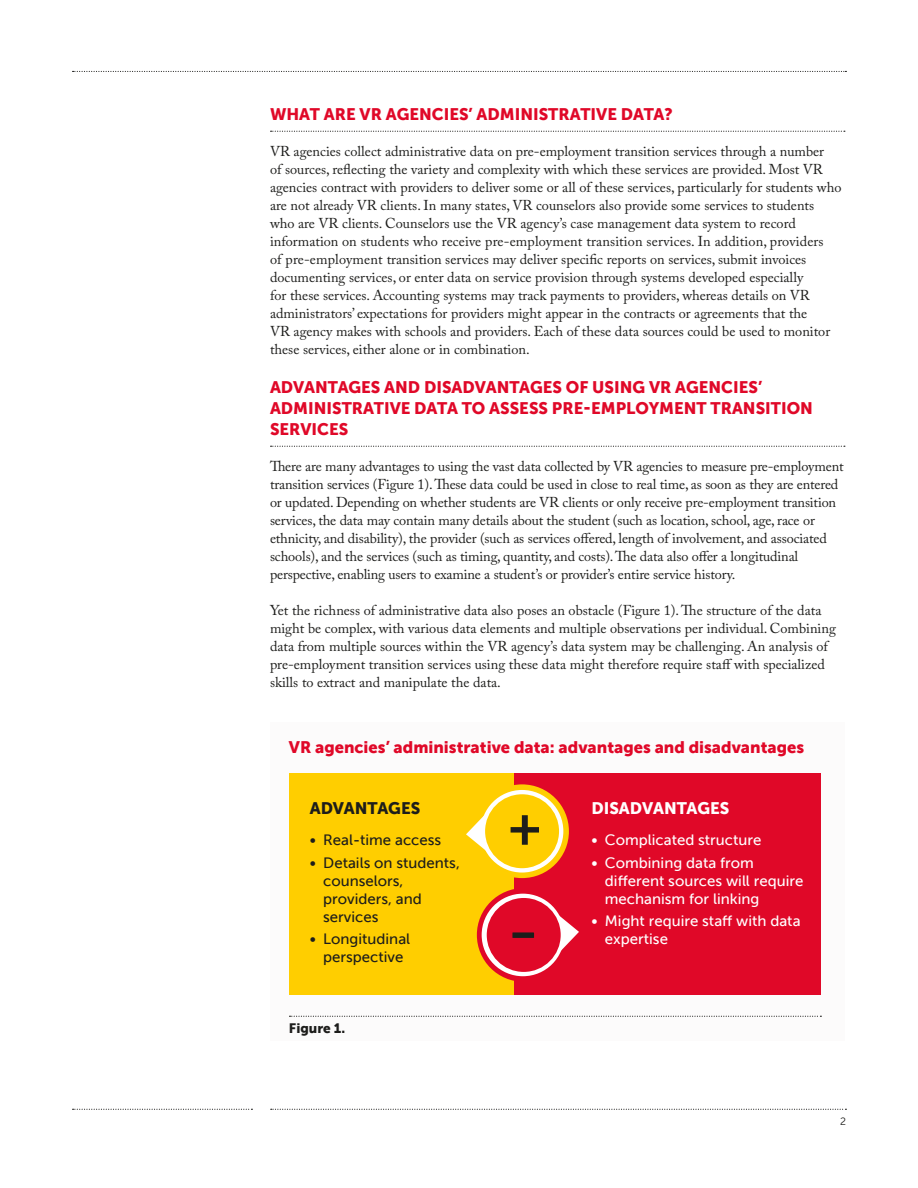
<style>
.page{position:relative;width:918px;height:1188px;background:#fff}
.page>*{position:absolute;margin:0;border:0;box-sizing:border-box;transform-origin:0 0}
.t1{font:700 72px "Adobe Caslon Pro";color:#1d1d1b}
.t2{font:16.5px/21px "Museo Sans 900";color:#e00828}
.t3{font:16.5px "Museo Sans 900";color:#fff}
.t4{font:16.5px "Museo Sans 900";color:#1d1d1b}
.t5{font:15px/18px "Museo Sans 500";color:#fff}
.t6{font:15px/18px "Museo Sans 500";color:#1d1d1b}
.t7{font:14.25px/18px "Adobe Caslon Pro";color:#1d1d1b}
.t8{font:13.5px "Museo Sans 900";color:#1d1d1b}
.t9{font:10.5px "Museo Sans 300";color:#1d1d1b}
</style>
<div class="page">
<svg style="left:271px;top:1109px;width:575px;height:1px"></svg>
<svg style="left:73px;top:1109px;width:179px;height:1px"></svg>
<svg style="left:73px;top:71px;width:773px;height:1px"></svg>
<svg style="left:271px;top:131px;width:574px;height:1px"></svg>
<svg style="left:271px;top:446px;width:574px;height:1px"></svg>
<div style="left:270px;top:723px;width:574px;height:318px;background:#fcfbfb"></div>
<svg style="left:289px;top:1016px;width:532px;height:1px"></svg>
<div style="left:289px;top:773px;width:227px;height:221px;background:#ffce00"></div>
<div style="left:515px;top:773px;width:306px;height:221px;background:#e00828"></div>
<div style="left:475px;top:784px;width:94px;height:94px;background:#ffce00;border-radius:50%"></div>
<svg style="left:477px;top:888px;width:94px;height:94px"></svg>
<div style="left:482px;top:894px;width:82px;height:82px;background:#fff;border-radius:50%"></div>
<svg style="left:553px;top:908px;width:26px;height:54px"></svg>
<div style="left:487px;top:898px;width:74px;height:74px;background:#e00828;border-radius:50%"></div>
<svg style="left:481px;top:790px;width:82px;height:83px"></svg>
<svg style="left:466px;top:804px;width:29px;height:54px"></svg>
<div style="left:485px;top:794px;width:74px;height:74px;background:#ffce00;border-radius:50%"></div>
<h2 class="t2" style="left:270px;top:104px;width:404px">WHAT ARE VR AGENCIES’ ADMINISTRATIVE DATA?</h2>
<p class="t7" style="left:270px;top:142px;width:573px">VR agencies collect administrative data on pre-employment transition services through a number<br>of sources, reflecting the variety and complexity with which these services are provided. Most VR agencies contract with providers to deliver some or all of these services, particularly for students who are not already VR clients. In many states, VR counselors also provide some services to students who are VR clients. Counselors use the VR agency’s case management data system to record information on students who receive pre-employment transition services. In addition, providers<br>of pre-employment transition services may deliver specific reports on services, submit invoices documenting services, or enter data on service provision through systems developed especially<br>for these services. Accounting systems may track payments to providers, whereas details on VR administrators’ expectations for providers might appear in the contracts or agreements that the<br>VR agency makes with schools and providers. Each of these data sources could be used to monitor these services, either alone or in combination.</p>
<h2 class="t2" style="left:270px;top:377px;width:545px">ADVANTAGES AND DISADVANTAGES OF USING VR AGENCIES’<br>ADMINISTRATIVE DATA TO ASSESS PRE-EMPLOYMENT TRANSITION<br>SERVICES</h2>
<p class="t7" style="left:270px;top:457px;width:575px">There are many advantages to using the vast data collected by VR agencies to measure pre-employment transition services (Figure 1). These data could be used in close to real time, as soon as they are entered or updated. Depending on whether students are VR clients or only receive pre-employment transition services, the data may contain many details about the student (such as location, school, age, race or ethnicity, and disability), the provider (such as services offered, length of involvement, and associated schools), and the services (such as timing, quantity, and costs). The data also offer a longitudinal perspective, enabling users to examine a student’s or provider’s entire service history.</p>
<p class="t7" style="left:270px;top:601px;width:567px">Yet the richness of administrative data also poses an obstacle (Figure 1). The structure of the data might be complex, with various data elements and multiple observations per individual. Combining data from multiple sources within the VR agency’s data system may be challenging. An analysis of pre-employment transition services using these data might therefore require staff with specialized skills to extract and manipulate the data.</p>
<p class="t2" style="left:289px;top:736px;width:517px">VR agencies’ administrative data: advantages and disadvantages</p>
<p class="t4" style="left:310px;top:798px;width:112px">ADVANTAGES</p>
<p class="t6" style="left:310px;top:831px;width:133px">• Real-time access</p>
<p class="t6" style="left:323px;top:853px;width:138px;text-indent:-14px">• Details on students, counselors, providers, and services</p>
<p class="t6" style="left:310px;top:930px;width:102px;text-align:center">• Longitudinal perspective</p>
<p class="t8" style="left:289px;top:1021px;width:58px">Figure 1.</p>
<h1 class="t1" style="left:507px;top:780px;width:37px">+</h1>
<p class="t3" style="left:591px;top:798px;width:140px">DISADVANTAGES</p>
<p class="t5" style="left:591px;top:831px;width:171px">• Complicated structure</p>
<p class="t5" style="left:605px;top:853px;width:200px;text-indent:-14px">• Combining data from different sources will require mechanism for linking</p>
<p class="t5" style="left:591px;top:912px;width:211px">• Might require staff with data</p>
<h1 class="t1" style="left:509px;top:888px;width:30px">-</h1>
<p class="t5" style="left:605px;top:930px;width:65px">expertise</p>
<p class="t9" style="left:840px;top:1116px;width:7px">2</p>
</div>
